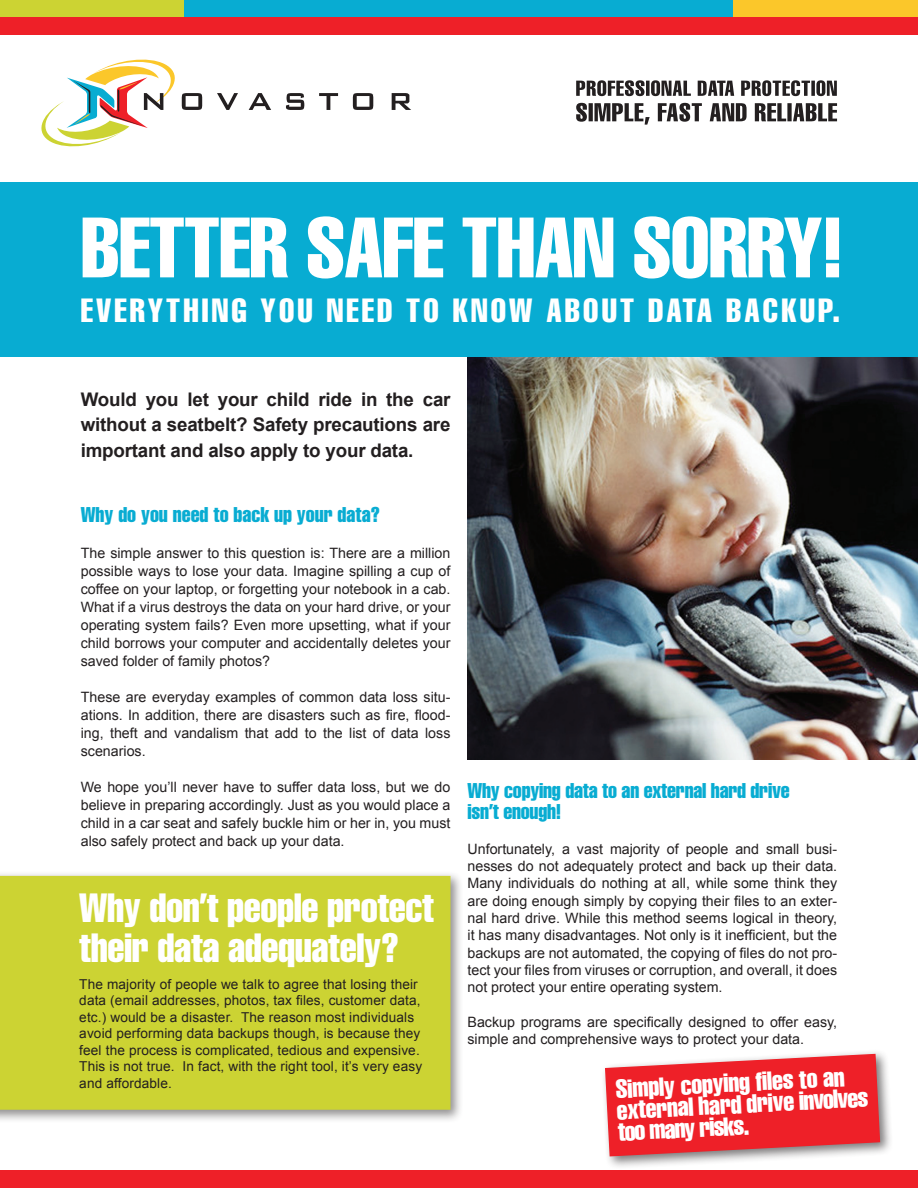
<style>
.page{position:relative;width:918px;height:1188px;background:#fff}
.page>*{position:absolute;margin:0;border:0;box-sizing:border-box;transform-origin:0 0}
.t1{font:extra-condensed 84px "Helvetica";letter-spacing:-.01em;color:#fff}
.t2{font:extra-condensed 40.2px/40.2px "Helvetica";letter-spacing:-.01em;color:#fff}
.t3{font:extra-condensed 33px "Helvetica";letter-spacing:.095em;color:#fff}
.t4{font:extra-condensed 25.8px/21.5px "Helvetica";color:#fff}
.t5{font:extra-condensed 21px/21px "Helvetica";letter-spacing:-.01em;color:#08acd2}
.t6{font:700 18.75px/25.5px "Arial";letter-spacing:-.01em;color:#231f20;text-align:justify}
.t7{font:14.25px/18px "Arial";color:#231f20;text-align:justify}
.t8{font:13.65px/16.5px "Arial";letter-spacing:.01em;color:#231f20}
</style>
<div class="page">
<div style="left:0;top:0;width:185px;height:17px;background:#ccd333"></div>
<div style="left:185px;top:0;width:548px;height:17px;background:#08acd2"></div>
<div style="left:733px;top:0;width:185px;height:17px;background:#fbc72a"></div>
<div style="left:0;top:17px;width:918px;height:17px;background:#ee2028"></div>
<svg style="left:217px;top:93px;width:21px;height:17px"></svg>
<svg style="left:249px;top:93px;width:22px;height:17px"></svg>
<svg style="left:286px;top:93px;width:18px;height:17px"></svg>
<svg style="left:319px;top:93px;width:19px;height:17px"></svg>
<svg style="left:353px;top:93px;width:20px;height:17px"></svg>
<svg style="left:392px;top:93px;width:19px;height:17px"></svg>
<svg style="left:41px;top:59px;width:161px;height:88px"></svg>
<svg style="left:576px;top:103px;width:261px;height:22px"></svg>
<svg style="left:576px;top:80px;width:261px;height:16px"></svg>
<div style="left:0;top:1171px;width:918px;height:17px;background:#ee2028"></div>
<img style="left:468px;top:357px;width:450px;height:403px">
<div style="left:0;top:871px;width:464px;height:252px;background:#231f20;opacity:.5"></div>
<div style="left:0;top:876px;width:451px;height:234px;background:#ccd333"></div>
<div style="left:0;top:183px;width:918px;height:174px;background:#08acd2"></div>
<div style="left:600px;top:1049px;width:293px;height:121px;background:#231f20;opacity:.6"></div>
<svg style="left:604px;top:1053px;width:277px;height:104px;background:#ea3e45"></svg>
<h1 class="t1" style="left:81px;top:194px;width:764px">Better safe than sorry!</h1>
<h3 class="t3" style="left:81px;top:290px;width:52px">EVERYTH</h3>
<h3 class="t3" style="left:202px;top:290px;width:481px">ING YOU NEED TO KNOW ABOUT DATA</h3>
<h3 class="t3" style="left:726px;top:290px;width:116px">BACKUP.</h3>
<h3 class="t6" style="left:81px;top:387px;width:371px">Would you let your child ride in the car without a seatbelt? Safety precautions are important and also apply to your data.</h3>
<h3 class="t5" style="left:81px;top:504px;width:301px">Why do you need to back up your data?</h3>
<p class="t7" style="left:81px;top:544px;width:371px">The simple answer to this question is: There are a million possible ways to lose your data. Imagine spilling a cup of coffee on your laptop, or forgetting your notebook in a cab.<br>What if a virus destroys the data on your hard drive, or your operating system fails? Even more upsetting, what if your child borrows your computer and accidentally deletes your saved folder of family photos?</p>
<p class="t7" style="left:81px;top:688px;width:371px">These are everyday examples of common data loss situ&shy;ations. In addition, there are disasters such as fire, flood&shy;ing, theft and vandalism that add to the list of data loss scenarios.</p>
<p class="t7" style="left:81px;top:778px;width:371px">We hope you’ll never have to suffer data loss, but we do believe in preparing accordingly. Just as you would place a child in a car seat and safely buckle him or her in, you must also safely protect and back up your data.</p>
<h3 class="t5" style="left:468px;top:780px;width:324px">Why copying data to an external hard drive isn’t enough!</h3>
<p class="t7" style="left:468px;top:840px;width:371px;line-height:17.2px">Unfortunately, a vast majority of people and small busi&shy;nesses do not adequately protect and back up their data.<br>Many individuals do nothing at all, while some think they are doing enough simply by copying their files to an exter&shy;nal hard drive. While this method seems logical in theory, it has many disadvantages. Not only is it inefficient, but the backups are not automated, the copying of files do not pro&shy;tect your files from viruses or corruption, and overall, it does not protect your entire operating system.</p>
<p class="t7" style="left:468px;top:1013px;width:371px;line-height:17.2px">Backup programs are specifically designed to offer easy, simple and comprehensive ways to protect your data.</p>
<h2 class="t2" style="left:79px;top:887px;width:356px">Why don’t people protect their data adequately?</h2>
<p class="t8" style="left:79px;top:976px;width:344px">The majority of people we talk to agree that losing their data (email addresses, photos, tax files, customer data, etc.) would be a disaster. The reason most individuals avoid performing data backups though, is because they feel the process is complicated, tedious and expensive.<br>This is not true. In fact, with the right tool, it’s very easy and affordable.</p>
<h3 class="t4" style="left:615px;top:1078px;width:254px;rotate:-3deg">Simply copying files to an externalhard drive involves too many risks.</h3>
</div>
